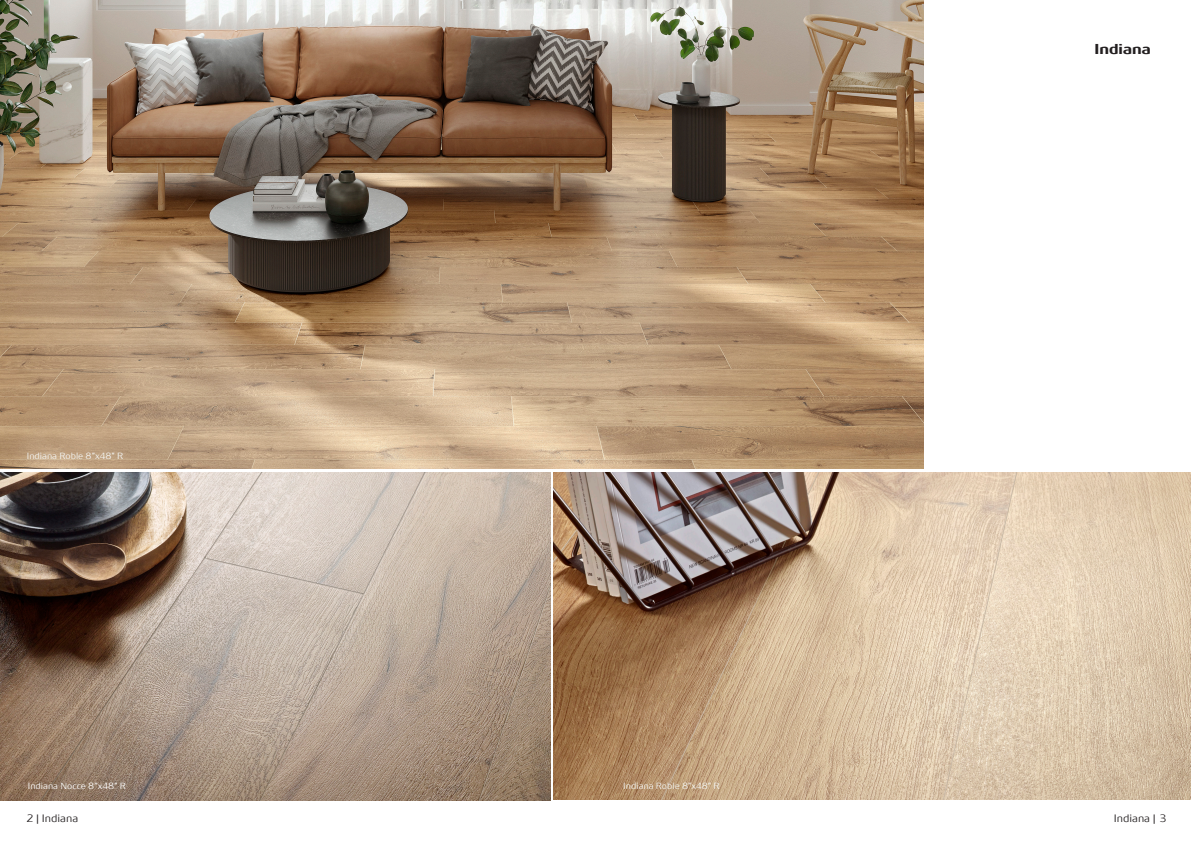
<style>
.page{position:relative;width:1191px;height:842px;background:#fff}
.page>*{position:absolute;margin:0;border:0;box-sizing:border-box;transform-origin:0 0}
.Copy_in_light{font:700 16px "Roca";color:#231f20}
.t1{font:300 12px "Roca";color:#231f20}
.Copy_in_light-2{font:300 10px "Roca";color:#f5f7f5}
.Copy_in_light-3{font:300 10px "Roca";color:#fff}
</style>
<div class="page">
<img style="left:554px;top:472px;width:636px;height:327px">
<img style="left:0;top:472px;width:551px;height:328px">
<img style="left:0;top:0;width:924px;height:468px">
<p class="Copy_in_light-2" style="left:27px;top:449px;width:98px">Indiana Roble 8”x48” R</p>
<p class="Copy_in_light-3" style="left:28px;top:779px;width:99px">Indiana Nocce 8”x48” R</p>
<p class="Copy_in_light-2" style="left:623px;top:779px;width:98px">Indiana Roble 8”x48” R</p>
<p class="Copy_in_light" style="left:1094px;top:39px;width:58px">Indiana</p>
<p class="t1" style="left:27px;top:810px;width:53px">2 | Indiana</p>
<p class="t1" style="left:1113px;top:810px;width:54px">Indiana | 3</p>
</div>
